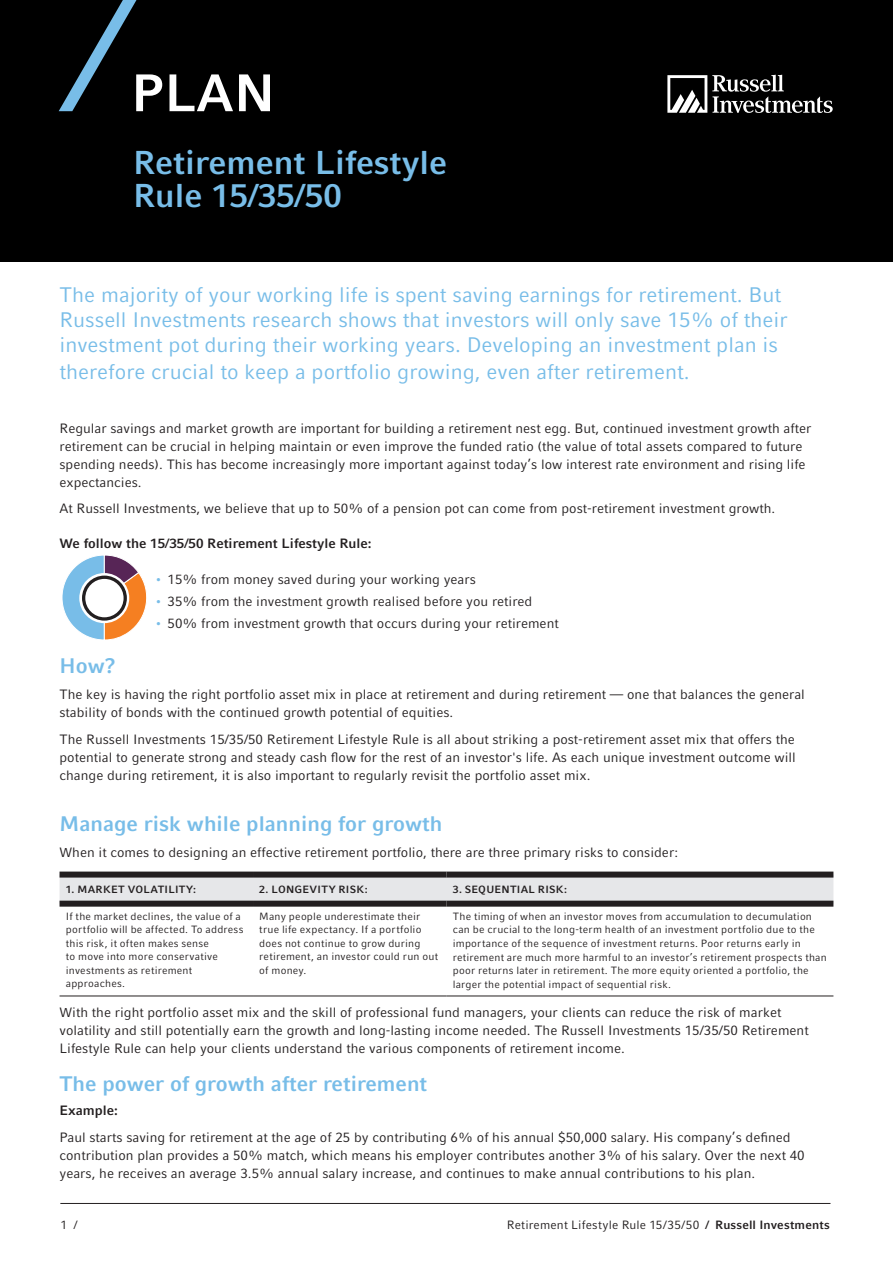
<style>
.page{position:relative;width:893px;height:1263px;background:#fff}
.page>*{position:absolute;margin:0;border:0;box-sizing:border-box;transform-origin:0 0}
.t1{font:700 52.5px "Compatil Fact LT Pro";color:#fff}
.t2{font:700 33px/33px "Compatil Fact LT Pro";color:#78bde8}
.t3{font:21px/25.8px "Compatil Fact LT Pro";color:#78bde8}
.t4{font:700 21px "Compatil Fact LT Pro";color:#78bde8}
.t5{font:13.5px/18px "Compatil Fact LT Pro";color:#231f20}
.t6{font:700 13.5px "Compatil Fact LT Pro";color:#231f20}
.t7{font:12px "Compatil Fact LT Pro";letter-spacing:.015em;color:#231f20}
.t8{font:10.5px/13.5px "Compatil Fact LT Pro";letter-spacing:.02em;color:#231f20}
.t9{font:700 10.5px "Compatil Fact LT Pro";letter-spacing:.025em;color:#231f20}
.s1{color:#78bde8}
.s2{font-weight:700}
</style>
<div class="page">
<div style="left:0;top:0;width:893px;height:262px;background:#000"></div>
<hr style="left:60px;top:1203px;width:770px;height:1px;background:#231f20">
<svg style="left:59px;top:0;width:77px;height:111px"></svg>
<svg style="left:667px;top:75px;width:166px;height:38px"></svg>
<svg style="left:60px;top:877px;width:773px;height:24px;background:#dedfe1"></svg>
<div style="left:60px;top:871px;width:193px;height:6px;background:#231f20"></div>
<div style="left:253px;top:871px;width:193px;height:6px;background:#231f20"></div>
<div style="left:446px;top:871px;width:387px;height:6px;background:#231f20"></div>
<div style="left:60px;top:901px;width:193px;height:6px;background:#231f20"></div>
<div style="left:253px;top:901px;width:193px;height:6px;background:#231f20"></div>
<div style="left:446px;top:901px;width:387px;height:6px;background:#231f20"></div>
<hr style="left:60px;top:996px;width:193px;height:1px;background:#231f20">
<hr style="left:253px;top:996px;width:193px;height:1px;background:#231f20">
<hr style="left:446px;top:996px;width:387px;height:1px;background:#231f20">
<svg style="left:62px;top:555px;width:85px;height:85px"></svg>
<svg style="left:79px;top:573px;width:50px;height:50px"></svg>
<div style="left:82px;top:576px;width:45px;height:45px;border:3px solid #231f20;border-radius:50%"></div>
<h1 class="t1" style="left:131px;top:62px;width:146px">PLAN</h1>
<h2 class="t2" style="left:133px;top:146px;width:315px">Retirement Lifestyle<br>Rule 15/35/50</h2>
<p class="t3" style="left:60px;top:281px;width:730px">The majority of your working life is spent saving earnings for retirement. But Russell Investments research shows that investors will only save 15% of their investment pot during their working years. Developing an investment plan is therefore crucial to keep a portfolio growing, even after retirement.</p>
<p class="t5" style="left:60px;top:419px;width:753px">Regular savings and market growth are important for building a retirement nest egg. But, continued investment growth after retirement can be crucial in helping maintain or even improve the funded ratio (the value of total assets compared to future spending needs). This has become increasingly more important against today’s low interest rate environment and rising life expectancies.</p>
<p class="t5" style="left:60px;top:499px;width:717px">At Russell Investments, we believe that up to 50% of a pension pot can come from post-retirement investment growth.</p>
<p class="t6" style="left:60px;top:535px;width:314px">We follow the 15/35/50 Retirement Lifestyle Rule:</p>
<p class="t5" style="left:155px;top:570px;width:323px"><span class="s1">•</span> 15% from money saved during your working years</p>
<p class="t5" style="left:155px;top:592px;width:379px"><span class="s1">•</span> 35% from the investment growth realised before you retired</p>
<p class="t5" style="left:155px;top:615px;width:405px"><span class="s1">•</span> 50% from investment growth that occurs during your retirement</p>
<h3 class="t4" style="left:60px;top:653px;width:58px">How?</h3>
<p class="t5" style="left:60px;top:685px;width:747px">The key is having the right portfolio asset mix in place at retirement and during retirement — one that balances the general stability of bonds with the continued growth potential of equities.</p>
<p class="t5" style="left:60px;top:730px;width:738px;text-align:justify">The Russell Investments 15/35/50 Retirement Lifestyle Rule is all about striking a post-retirement asset mix that offers the potential to generate strong and steady cash flow for the rest of an investor's life. As each unique investment outcome will change during retirement, it is also important to regularly revisit the portfolio asset mix.</p>
<h3 class="t4" style="left:60px;top:811px;width:384px">Manage risk while planning for growth</h3>
<p class="t5" style="left:60px;top:843px;width:620px">When it comes to designing an effective retirement portfolio, there are three primary risks to consider:</p>
<p class="t9" style="left:66px;top:883px;width:132px">1. MARKET VOLATILITY:</p>
<p class="t9" style="left:259px;top:883px;width:110px">2. LONGEVITY RISK:</p>
<p class="t9" style="left:453px;top:883px;width:116px">3. SEQUENTIAL RISK:</p>
<p class="t8" style="left:66px;top:909px;width:179px">If the market declines, the value of a portfolio will be affected. To address this risk, it often makes sense<br>to move into more conservative investments as retirement approaches.</p>
<p class="t8" style="left:259px;top:910px;width:180px">Many people underestimate their true life expectancy. If a portfolio does not continue to grow during retirement, an investor could run out of money.</p>
<p class="t8" style="left:453px;top:910px;width:376px">The timing of when an investor moves from accumulation to decumulation can be crucial to the long-term health of an investment portfolio due to the importance of the sequence of investment returns. Poor returns early in retirement are much more harmful to an investor’s retirement prospects than poor returns later in retirement. The more equity oriented a portfolio, the larger the potential impact of sequential risk.</p>
<p class="t5" style="left:60px;top:1003px;width:751px">With the right portfolio asset mix and the skill of professional fund managers, your clients can reduce the risk of market volatility and still potentially earn the growth and long-lasting income needed. The Russell Investments 15/35/50 Retirement<br>Lifestyle Rule can help your clients understand the various components of retirement income.</p>
<h3 class="t4" style="left:60px;top:1071px;width:369px">The power of growth after retirement</h3>
<p class="t6" style="left:60px;top:1102px;width:60px">Example:</p>
<p class="t5" style="left:60px;top:1128px;width:747px">Paul starts saving for retirement at the age of 25 by contributing 6% of his annual $50,000 salary. His company’s defined contribution plan provides a 50% match, which means his employer contributes another 3% of his salary. Over the next 40 years, he receives an average 3.5% annual salary increase, and continues to make annual contributions to his plan.</p>
<p class="t7" style="left:60px;top:1218px;width:19px">1 /</p>
<p class="t7" style="left:507px;top:1218px;width:325px">Retirement Lifestyle Rule 15/35/50 <span class="s2">/ Russell Investments</span></p>
</div>
